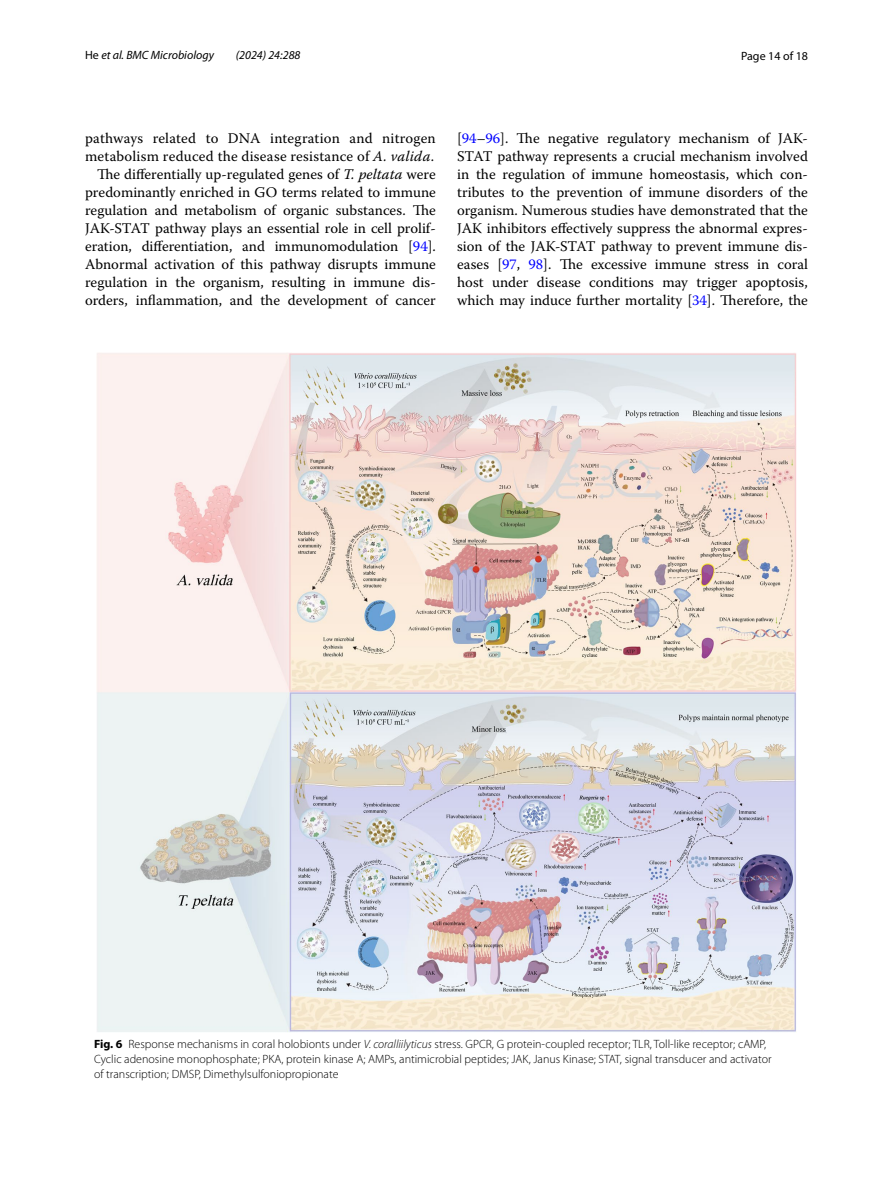
<style>
.page{position:relative;width:893px;height:1187px;background:#fff}
.page>*{position:absolute;margin:0;border:0;box-sizing:border-box;transform-origin:0 0}
.t1{font:14.7px/18px "Warnock Pro";color:#000;text-align:right}
.t2{font:300 12px/15px "Myriad Pro";color:#000}
.t3{font:italic 12px "Myriad Pro";color:#000}
.t4{font:12px "Myriad Pro";color:#000}
.s1{font-style:normal}
.s2{font-style:italic}
.s3{color:#00f}
.s4{font-weight:700}
</style>
<div class="page">
<img style="left:97px;top:353px;width:700px;height:679px">
<p class="t3" style="left:85px;top:48px;width:130px"><span class="s1">He</span> et al. BMC Microbiology</p>
<p class="t3" style="left:236px;top:48px;width:66px">(2024) 24:288</p>
<p class="t4" style="left:741px;top:48px;width:68px">Page 14 of 18</p>
<p class="t1" style="left:85px;top:128px;width:352px">pathways related to DNA integration and nitrogen metabolism reduced the disease resistance of <span class="s2">A. valida</span>.<br>The differentially up-regulated genes of <span class="s2">T. peltata</span> were predominantly enriched in GO terms related to immune regulation and metabolism of organic substances. The JAK-STAT pathway plays an essential role in cell prolif&shy;eration, differentiation, and immunomodulation [<span class="s3">94</span>].<br>Abnormal activation of this pathway disrupts immune regulation in the organism, resulting in immune dis&shy;orders, inflammation, and the development of cancer</p>
<p class="t1" style="left:457px;top:128px;width:352px;text-align:justify">[<span class="s3">94</span>–<span class="s3">96</span>]. The negative regulatory mechanism of JAK-STAT pathway represents a crucial mechanism involved in the regulation of immune homeostasis, which con&shy;tributes to the prevention of immune disorders of the organism. Numerous studies have demonstrated that the JAK inhibitors effectively suppress the abnormal expres&shy;sion of the JAK-STAT pathway to prevent immune dis&shy;eases [<span class="s3">97</span>, <span class="s3">98</span>]. The excessive immune stress in coral host under disease conditions may trigger apoptosis, which may induce further mortality [<span class="s3">34</span>]. Therefore, the</p>
<p class="t2" style="left:94px;top:1036px;width:679px"><span class="s4">Fig. 6</span> Response mechanisms in coral holobionts under <span class="s2">V. coralliilyticus</span> stress. GPCR, G protein-coupled receptor; TLR, Toll-like receptor; cAMP,<br>Cyclic adenosine monophosphate; PKA, protein kinase A; AMPs, antimicrobial peptides; JAK, Janus Kinase; STAT, signal transducer and activator of transcription; DMSP, Dimethylsulfoniopropionate</p>
</div>
